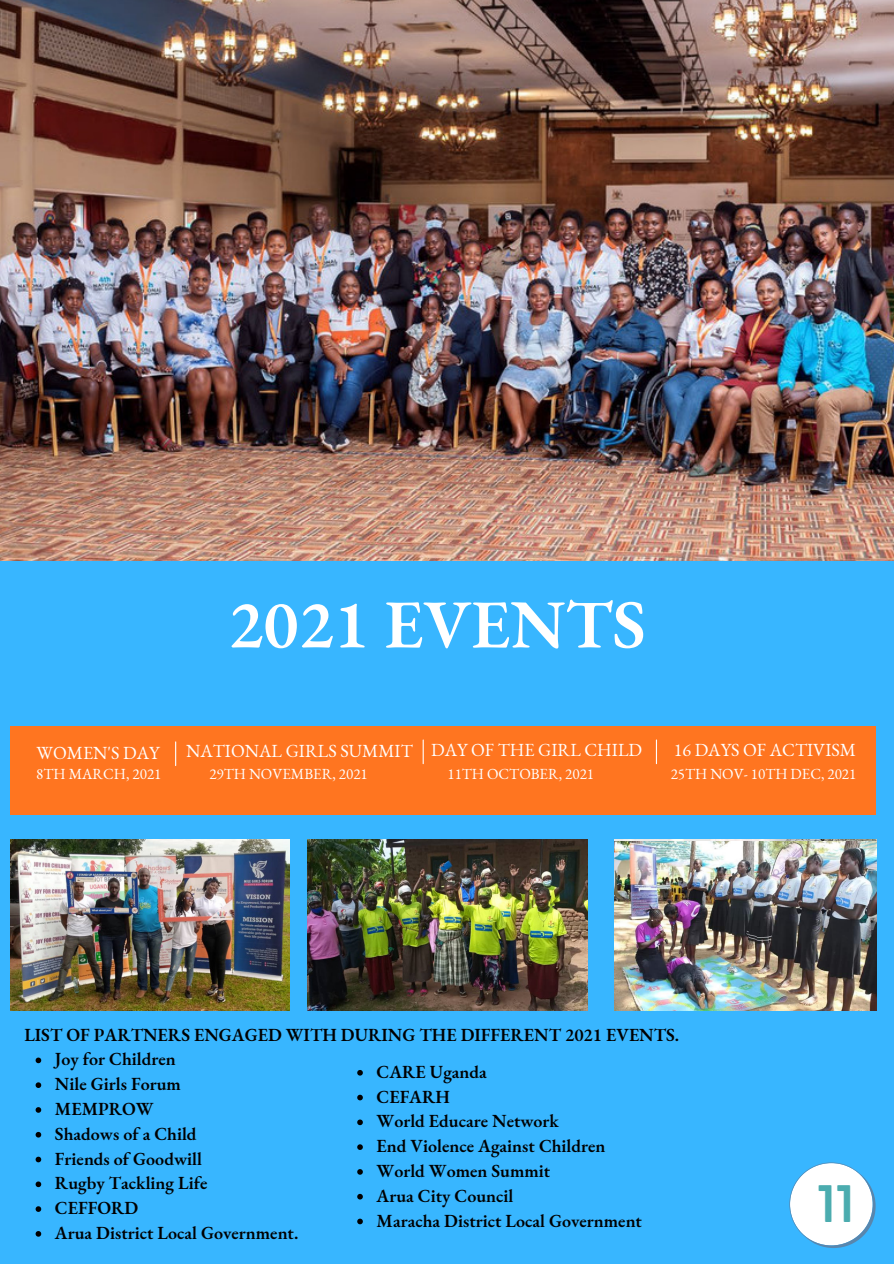
<style>
.page{position:relative;width:894px;height:1264px;background:#fff}
.page>*{position:absolute;margin:0;border:0;box-sizing:border-box;transform-origin:0 0}
.t1{font:600 68.55px "EB Garamond";color:#fff}
.t2{font:600 49.05px "Nourd";color:#4bacaf}
.t3{font:600 18px "EB Garamond";color:#000}
.t4{font:18px "EB Garamond";color:#fff}
.t5{font:15px "EB Garamond";color:#fff}
</style>
<div class="page">
<div style="left:0;top:0;width:893px;height:1263px;background:#38b6ff"></div>
<img style="left:0;top:0;width:893px;height:561px">
<div style="left:10px;top:725px;width:865px;height:89px;background:#ff7520"></div>
<svg style="left:175px;top:742px;width:1px;height:23px"></svg>
<svg style="left:422px;top:740px;width:1px;height:23px"></svg>
<svg style="left:655px;top:740px;width:1px;height:23px"></svg>
<svg style="left:789px;top:1162px;width:86px;height:85px"></svg>
<img style="left:10px;top:839px;width:279px;height:171px">
<img style="left:307px;top:839px;width:280px;height:171px">
<img style="left:614px;top:841px;width:261px;height:169px">
<svg style="left:36px;top:1057px;width:5px;height:6px"></svg>
<svg style="left:36px;top:1082px;width:5px;height:5px"></svg>
<svg style="left:36px;top:1107px;width:5px;height:5px"></svg>
<svg style="left:36px;top:1131px;width:5px;height:6px"></svg>
<svg style="left:36px;top:1156px;width:5px;height:6px"></svg>
<svg style="left:36px;top:1181px;width:5px;height:6px"></svg>
<svg style="left:36px;top:1206px;width:5px;height:5px"></svg>
<svg style="left:36px;top:1231px;width:5px;height:5px"></svg>
<svg style="left:357px;top:1070px;width:6px;height:5px"></svg>
<svg style="left:357px;top:1094px;width:6px;height:6px"></svg>
<svg style="left:357px;top:1119px;width:6px;height:6px"></svg>
<svg style="left:357px;top:1144px;width:6px;height:5px"></svg>
<svg style="left:357px;top:1169px;width:6px;height:5px"></svg>
<svg style="left:357px;top:1193px;width:6px;height:6px"></svg>
<svg style="left:357px;top:1218px;width:6px;height:6px"></svg>
<p class="t1" style="left:228px;top:578px;width:419px">2021 EVENTS</p>
<p class="t4" style="left:36px;top:741px;width:124px">WOMEN'S DAY</p>
<p class="t4" style="left:186px;top:739px;width:228px">NATIONAL GIRLS SUMMIT</p>
<p class="t4" style="left:431px;top:737px;width:212px">DAY OF THE GIRL CHILD</p>
<p class="t4" style="left:673px;top:737px;width:184px">16 DAYS OF ACTIVISM</p>
<p class="t5" style="left:36px;top:764px;width:127px">8TH MARCH, 2021</p>
<p class="t5" style="left:209px;top:764px;width:160px">29TH NOVEMBER, 2021</p>
<p class="t5" style="left:447px;top:764px;width:148px">11TH OCTOBER, 2021</p>
<p class="t5" style="left:670px;top:764px;width:187px">25TH NOV- 10TH DEC, 2021</p>
<p class="t3" style="left:24px;top:1022px;width:656px">LIST OF PARTNERS ENGAGED WITH DURING THE DIFFERENT 2021 EVENTS.</p>
<p class="t3" style="left:376px;top:1059px;width:112px">CARE Uganda</p>
<p class="t3" style="left:376px;top:1084px;width:75px">CEFARH</p>
<p class="t3" style="left:376px;top:1109px;width:184px">World Educare Network</p>
<p class="t3" style="left:376px;top:1134px;width:230px">End Violence Against Children</p>
<p class="t3" style="left:376px;top:1158px;width:175px">World Women Summit</p>
<p class="t3" style="left:376px;top:1183px;width:138px">Arua City Council</p>
<p class="t3" style="left:376px;top:1208px;width:267px">Maracha District Local Government</p>
<p class="t3" style="left:55px;top:1047px;width:122px">Joy for Children</p>
<p class="t3" style="left:55px;top:1072px;width:127px">Nile Girls Forum</p>
<p class="t3" style="left:55px;top:1096px;width:100px">MEMPROW</p>
<p class="t3" style="left:55px;top:1121px;width:143px">Shadows of a Child</p>
<p class="t3" style="left:55px;top:1146px;width:148px">Friends of Goodwill</p>
<p class="t3" style="left:55px;top:1171px;width:154px">Rugby Tackling Life</p>
<p class="t3" style="left:55px;top:1195px;width:85px">CEFFORD</p>
<p class="t3" style="left:55px;top:1220px;width:245px">Arua District Local Government.</p>
<p class="t2" style="left:816px;top:1173px;width:38px">11</p>
</div>
